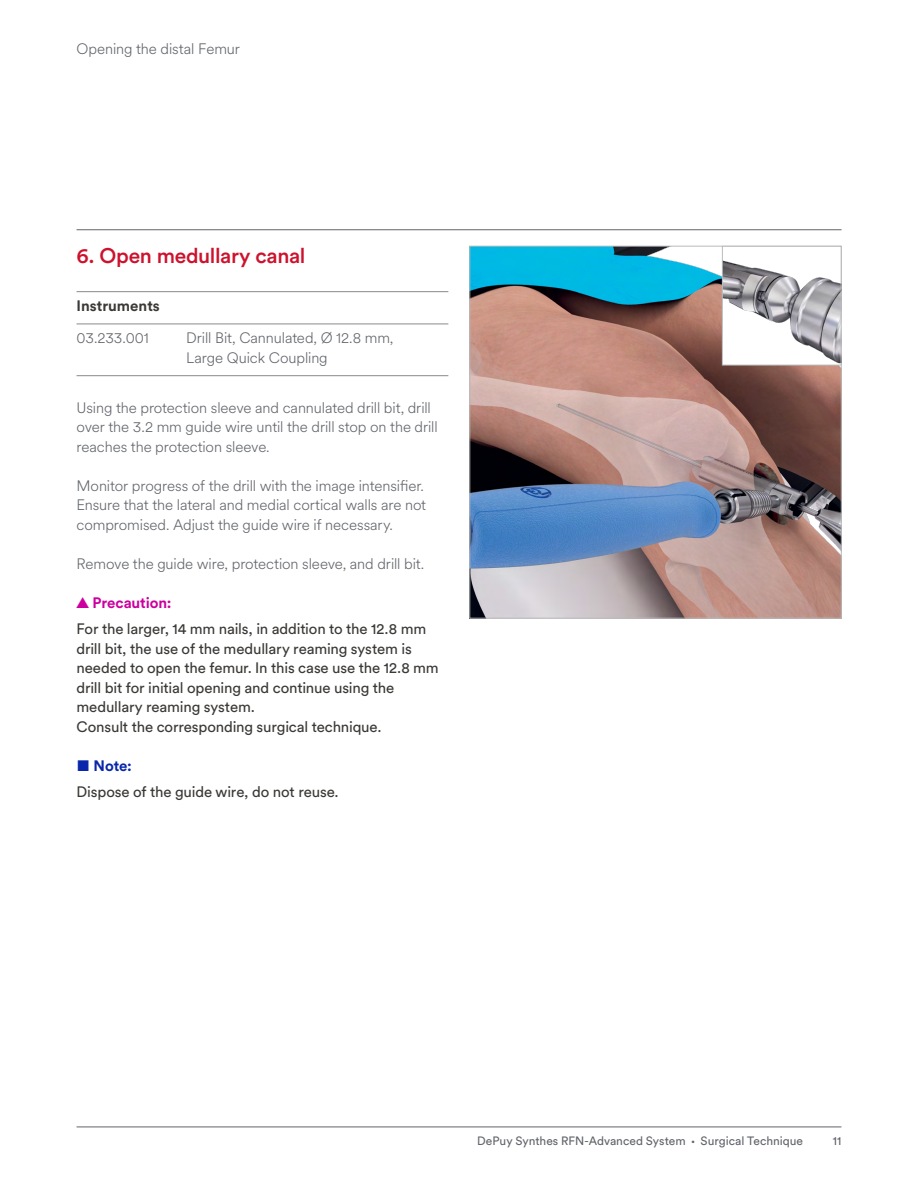
<style>
.page{position:relative;width:918px;height:1188px;background:#fff}
.page>*{position:absolute;margin:0;border:0;box-sizing:border-box;transform-origin:0 0}
.t1{font:500 21px "J&J Circular";letter-spacing:-.015em;color:#cd122d}
.t2{font:300 15px/19.5px "J&J Circular";letter-spacing:-.01em;color:#61646a}
.t3{font:15px/19.5px "J&J Circular";letter-spacing:-.01em;color:#3b3936}
.t4{font:700 15px "J&J Circular";letter-spacing:-.01em;color:#cc009f}
.t5{font:700 15px "J&J Circular";color:#3b3936}
.t6{font:700 15px "J&J Circular";color:#0a26aa}
.t7{font:12px "J&J Circular";color:#61646a}
.s1{font-family:"Myriad Pro"}
</style>
<div class="page">
<hr style="left:77px;top:229px;width:765px;height:1px;background:#61646a">
<hr style="left:77px;top:1127px;width:764px;height:1px;background:#61646a">
<hr style="left:77px;top:291px;width:371px;height:1px;background:#878a8e">
<hr style="left:77px;top:324px;width:371px;height:1px;background:#878a8e">
<hr style="left:77px;top:375px;width:371px;height:1px;background:#878a8e">
<img style="left:472px;top:248px;width:367px;height:368px">
<img style="left:724px;top:248px;width:115px;height:115px">
<div style="left:722px;top:246px;width:119px;height:119px;border:1px solid #b9babb"></div>
<p class="t2" style="left:77px;top:38px;width:165px">Opening the distal Femur</p>
<h1 class="t1" style="left:77px;top:241px;width:230px">6. Open medullary canal</h1>
<p class="t5" style="left:77px;top:295px;width:85px">Instruments</p>
<p class="t2" style="left:77px;top:328px;width:74px">03.233.001</p>
<p class="t2" style="left:186px;top:328px;width:209px">Drill Bit, Cannulated, Ø 12.8 mm,<br>Large Quick Coupling</p>
<p class="t2" style="left:77px;top:397px;width:363px">Using the protection sleeve and cannulated drill bit, drill over the 3.2 mm guide wire until the drill stop on the drill reaches the protection sleeve.</p>
<p class="t2" style="left:77px;top:475px;width:351px">Monitor progress of the drill with the image intensifier.<br>Ensure that the lateral and medial cortical walls are not compromised. Adjust the guide wire if necessary.</p>
<p class="t2" style="left:77px;top:553px;width:349px">Remove the guide wire, protection sleeve, and drill bit.</p>
<p class="t4" style="left:77px;top:592px;width:96px">▲ Precaution:</p>
<p class="t3" style="left:77px;top:618px;width:364px">For the larger, 14 mm nails, in addition to the 12.8 mm drill bit, the use of the medullary reaming system is needed to open the femur. In this case use the 12.8 mm drill bit for initial opening and continue using the medullary reaming system.<br>Consult the corresponding surgical technique.</p>
<p class="t6" style="left:77px;top:755px;width:57px">■ Note:</p>
<p class="t3" style="left:77px;top:781px;width:264px">Dispose of the guide wire, do not reuse.</p>
<p class="t7" style="left:477px;top:1133px;width:327px">DePuy Synthes RFN-Advanced System <span class="s1">•</span> Surgical Technique</p>
<p class="t7" style="left:833px;top:1133px;width:10px">11</p>
</div>
